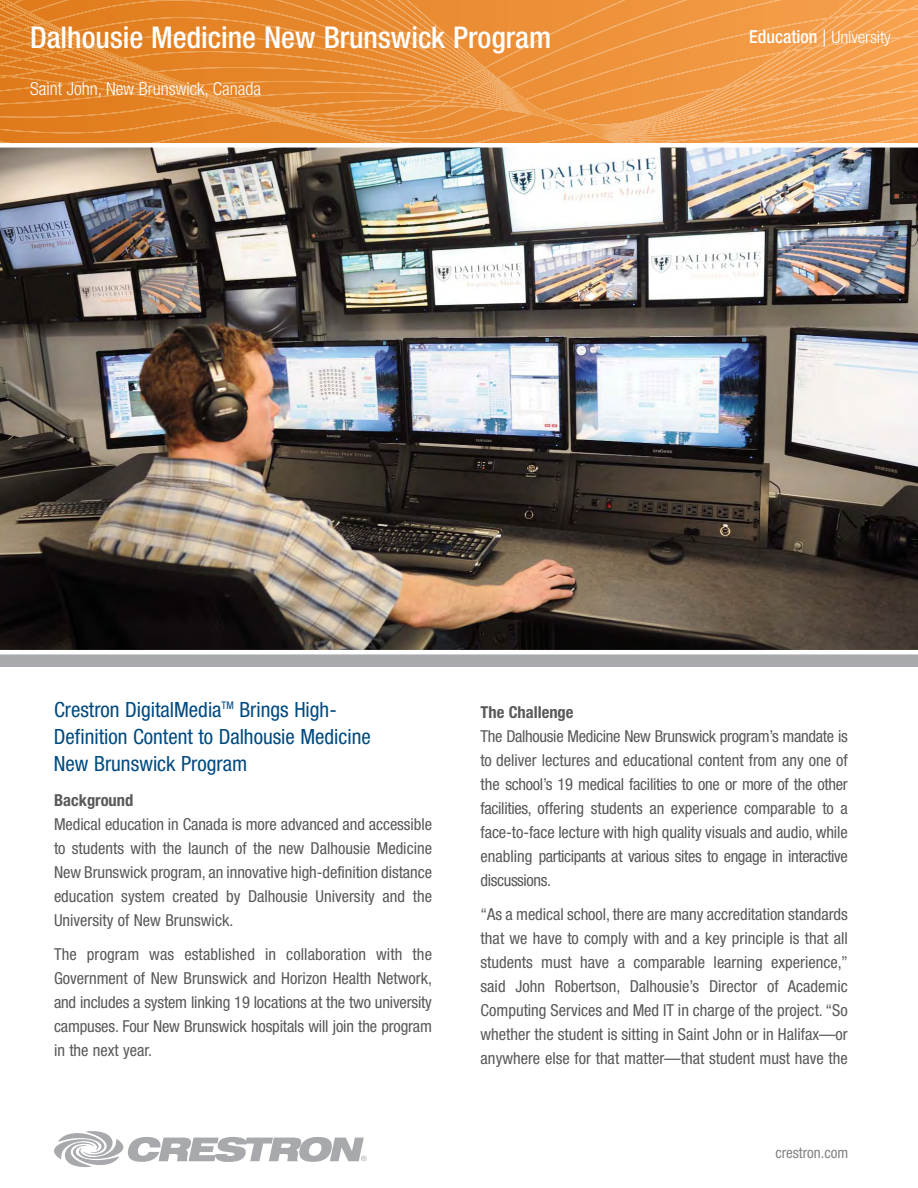
<style>
.page{position:relative;width:918px;height:1188px;background:#fff}
.page>*{position:absolute;margin:0;border:0;box-sizing:border-box;transform-origin:0 0}
.t1{font:500 condensed 30px "Helvetica Neue";color:#fff}
.t2{font:condensed 21px/27px "Helvetica Neue";color:#004a80}
.t3{font:300 condensed 18px "Helvetica Neue";color:#fff}
.t4{font:300 condensed 17.1px "Helvetica Neue";letter-spacing:-.01em;color:#fff;scale:1.05 1}
.t5{font:condensed 16.5px/24px "Helvetica Neue";color:#58595b;text-align:justify}
.t6{font:700 condensed 16.5px "Helvetica Neue";color:#58595b}
.t7{font:condensed 15px "Helvetica Neue";color:#808285}
.s1{font-weight:500;font-size:18px}
.s2{font-size:22.8px}
</style>
<div class="page">
<img style="left:0;top:148px;width:918px;height:502px">
<svg style="left:54px;top:1131px;width:313px;height:36px"></svg>
<svg style="left:0;top:0;width:918px;height:148px;background:#eb9643"></svg>
<svg style="left:0;top:654px;width:918px;height:13px;background:#aaabae"></svg>
<h1 class="t1" style="left:30px;top:27px;width:523px">Dalhousie Medicine New Brunswick Program</h1>
<p class="t3" style="left:30px;top:82px;width:233px">Saint John, New Brunswick, Canada</p>
<p class="t4" style="left:749px;top:31px;width:137px"><span class="s1">Education</span> <span class="s2">|</span> University</p>
<p class="t2" style="left:54px;top:698px;width:318px">Crestron DigitalMedia<sup>TM</sup> Brings High-<br>Definition Content to Dalhousie Medicine<br>New Brunswick Program</p>
<p class="t6" style="left:54px;top:794px;width:81px">Background</p>
<p class="t5" style="left:54px;top:813px;width:380px">Medical education in Canada is more advanced and accessible to students with the launch of the new Dalhousie Medicine New Brunswick program, an innovative high-definition distance education system created by Dalhousie University and the University of New Brunswick.</p>
<p class="t5" style="left:54px;top:944px;width:380px">The program was established in collaboration with the Government of New Brunswick and Horizon Health Network, and includes a system linking 19 locations at the two university campuses. Four New Brunswick hospitals will join the program in the next year.</p>
<p class="t6" style="left:481px;top:706px;width:94px">The Challenge</p>
<p class="t5" style="left:481px;top:725px;width:369px">The Dalhousie Medicine New Brunswick program’s mandate is to deliver lectures and educational content from any one of the school’s 19 medical facilities to one or more of the other facilities, offering students an experience comparable to a face-to-face lecture with high quality visuals and audio, while enabling participants at various sites to engage in interactive discussions.</p>
<p class="t5" style="left:481px;top:904px;width:369px">“As a medical school, there are many accreditation standards that we have to comply with and a key principle is that all students must have a comparable learning experience,” said John Robertson, Dalhousie’s Director of Academic Computing Services and Med IT in charge of the project. “So whether the student is sitting in Saint John or in Halifax—or anywhere else for that matter—that student must have the</p>
<p class="t7" style="left:775px;top:1148px;width:74px">crestron.com</p>
</div>
